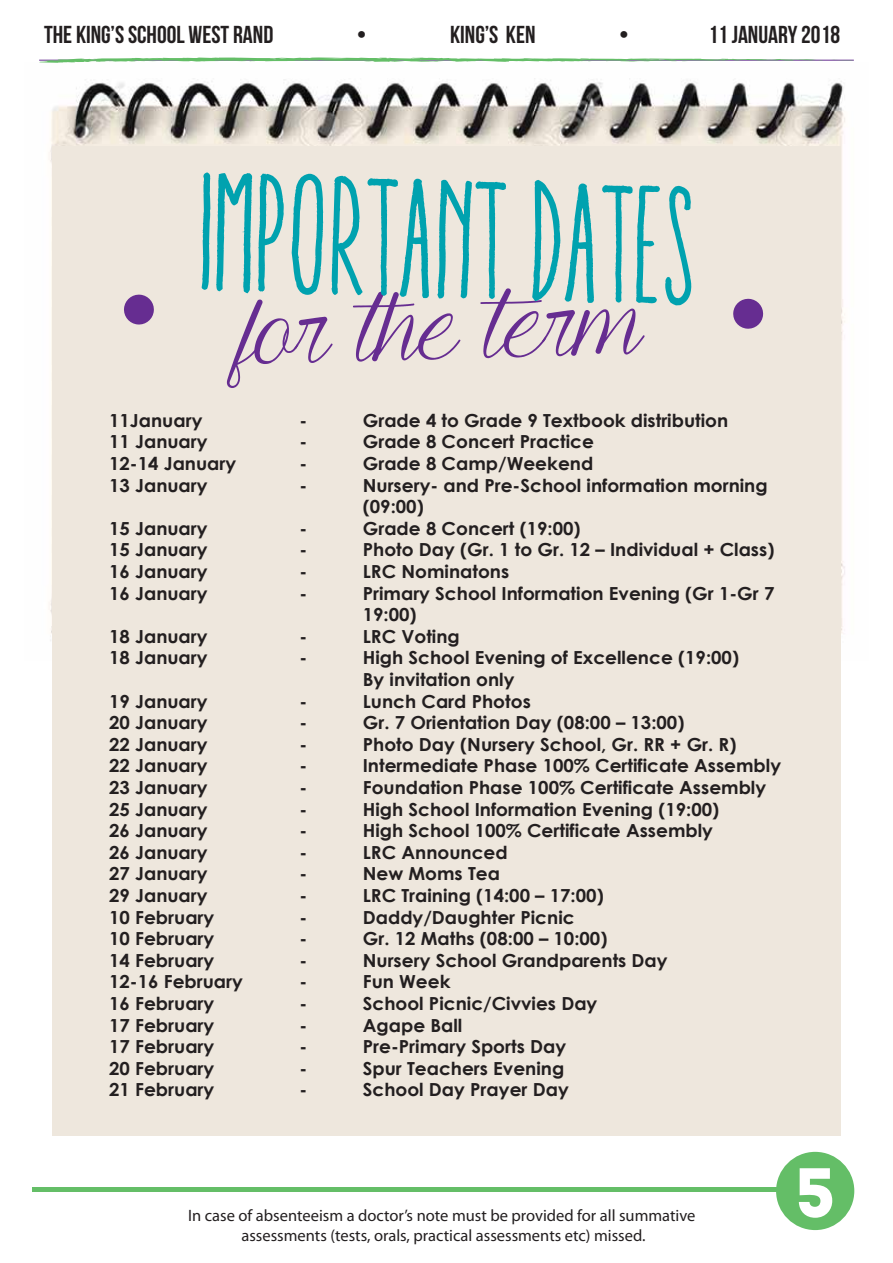
<style>
.page{position:relative;width:893px;height:1263px;background:#fff}
.page>*{position:absolute;margin:0;border:0;box-sizing:border-box;transform-origin:0 0}
.t1{font:69.3px "Intro";color:#fff}
.t2{font:24.45px "Bebas Neue";color:#231f20}
.t3{font:700 18px/21.6px "Century Gothic";color:#231f20}
.t4{font:16.5px/19.8px "Myriad Pro";color:#231f20;text-align:center}
</style>
<div class="page">
<img style="left:49px;top:78px;width:796px;height:582px">
<div style="left:52px;top:146px;width:788px;height:990px;background:#eee7dd"></div>
<svg style="left:202px;top:172px;width:8px;height:118px"></svg>
<svg style="left:216px;top:173px;width:475px;height:215px"></svg>
<svg style="left:124px;top:294px;width:30px;height:31px"></svg>
<svg style="left:733px;top:298px;width:31px;height:31px"></svg>
<svg style="left:831px;top:59px;width:23px;height:2px"></svg>
<svg style="left:39px;top:57px;width:784px;height:6px"></svg>
<div style="left:776px;top:1152px;width:78px;height:78px;background:#64be67;border-radius:50%"></div>
<hr style="left:33px;top:1188px;width:751px;height:4px;background:#64be67">
<h2 class="t2" style="left:44px;top:21px;width:231px">THE KING’S SCHOOL WEST RAND</h2>
<h2 class="t2" style="left:357px;top:21px;width:11px">•</h2>
<h2 class="t2" style="left:450px;top:21px;width:87px">KING’S KEN</h2>
<h2 class="t2" style="left:619px;top:21px;width:11px">•</h2>
<h2 class="t2" style="left:708px;top:21px;width:133px">11 JANUARY 2018</h2>
<p class="t3" style="left:109px;top:409px;width:95px">11January</p>
<p class="t3" style="left:299px;top:409px;width:9px">-</p>
<p class="t3" style="left:363px;top:409px;width:367px">Grade 4 to Grade 9 Textbook distribution</p>
<p class="t3" style="left:109px;top:430px;width:100px">11 January</p>
<p class="t3" style="left:299px;top:430px;width:9px">-</p>
<p class="t3" style="left:363px;top:430px;width:233px">Grade 8 Concert Practice</p>
<p class="t3" style="left:109px;top:452px;width:129px">12-14 January</p>
<p class="t3" style="left:299px;top:452px;width:9px">-</p>
<p class="t3" style="left:363px;top:452px;width:232px">Grade 8 Camp/Weekend</p>
<p class="t3" style="left:109px;top:473px;width:100px">13 January</p>
<p class="t3" style="left:299px;top:473px;width:9px">-</p>
<p class="t3" style="left:363px;top:473px;width:406px">Nursery- and Pre-School information morning (09:00)</p>
<p class="t3" style="left:109px;top:517px;width:100px">15 January</p>
<p class="t3" style="left:299px;top:517px;width:9px">-</p>
<p class="t3" style="left:363px;top:517px;width:219px">Grade 8 Concert (19:00)</p>
<p class="t3" style="left:109px;top:538px;width:100px">15 January</p>
<p class="t3" style="left:299px;top:538px;width:9px">-</p>
<p class="t3" style="left:363px;top:538px;width:413px">Photo Day (Gr. 1 to Gr. 12 – Individual + Class)</p>
<p class="t3" style="left:109px;top:560px;width:100px">16 January</p>
<p class="t3" style="left:299px;top:560px;width:9px">-</p>
<p class="t3" style="left:363px;top:560px;width:148px">LRC Nominatons</p>
<p class="t3" style="left:109px;top:581px;width:100px">16 January</p>
<p class="t3" style="left:299px;top:581px;width:9px">-</p>
<p class="t3" style="left:363px;top:581px;width:413px">Primary School Information Evening (Gr 1-Gr 7<br>19:00)</p>
<p class="t3" style="left:109px;top:625px;width:100px">18 January</p>
<p class="t3" style="left:299px;top:625px;width:9px">-</p>
<p class="t3" style="left:363px;top:625px;width:99px">LRC Voting</p>
<p class="t3" style="left:109px;top:646px;width:100px">18 January</p>
<p class="t3" style="left:299px;top:646px;width:9px">-</p>
<p class="t3" style="left:363px;top:646px;width:378px">High School Evening of Excellence (19:00)<br>By invitation only</p>
<p class="t3" style="left:109px;top:689px;width:100px">19 January</p>
<p class="t3" style="left:299px;top:689px;width:9px">-</p>
<p class="t3" style="left:363px;top:689px;width:170px">Lunch Card Photos</p>
<p class="t3" style="left:109px;top:711px;width:100px">20 January</p>
<p class="t3" style="left:299px;top:711px;width:9px">-</p>
<p class="t3" style="left:363px;top:711px;width:323px">Gr. 7 Orientation Day (08:00 – 13:00)</p>
<p class="t3" style="left:109px;top:733px;width:100px">22 January</p>
<p class="t3" style="left:299px;top:733px;width:9px">-</p>
<p class="t3" style="left:363px;top:733px;width:375px">Photo Day (Nursery School, Gr. RR + Gr. R)</p>
<p class="t3" style="left:109px;top:754px;width:100px">22 January</p>
<p class="t3" style="left:299px;top:754px;width:9px">-</p>
<p class="t3" style="left:363px;top:754px;width:420px">Intermediate Phase 100% Certificate Assembly</p>
<p class="t3" style="left:109px;top:776px;width:100px">23 January</p>
<p class="t3" style="left:299px;top:776px;width:9px">-</p>
<p class="t3" style="left:363px;top:776px;width:405px">Foundation Phase 100% Certificate Assembly</p>
<p class="t3" style="left:109px;top:797px;width:100px">25 January</p>
<p class="t3" style="left:299px;top:797px;width:9px">-</p>
<p class="t3" style="left:363px;top:797px;width:358px">High School Information Evening (19:00)</p>
<p class="t3" style="left:109px;top:819px;width:100px">26 January</p>
<p class="t3" style="left:299px;top:819px;width:9px">-</p>
<p class="t3" style="left:363px;top:819px;width:352px">High School 100% Certificate Assembly</p>
<p class="t3" style="left:109px;top:841px;width:100px">26 January</p>
<p class="t3" style="left:299px;top:841px;width:9px">-</p>
<p class="t3" style="left:363px;top:841px;width:147px">LRC Announced</p>
<p class="t3" style="left:109px;top:862px;width:100px">27 January</p>
<p class="t3" style="left:299px;top:862px;width:9px">-</p>
<p class="t3" style="left:363px;top:862px;width:139px">New Moms Tea</p>
<p class="t3" style="left:109px;top:884px;width:100px">29 January</p>
<p class="t3" style="left:299px;top:884px;width:9px">-</p>
<p class="t3" style="left:363px;top:884px;width:242px">LRC Training (14:00 – 17:00)</p>
<p class="t3" style="left:109px;top:905px;width:107px">10 February</p>
<p class="t3" style="left:299px;top:905px;width:9px">-</p>
<p class="t3" style="left:363px;top:905px;width:213px">Daddy/Daughter Picnic</p>
<p class="t3" style="left:109px;top:927px;width:107px">10 February</p>
<p class="t3" style="left:299px;top:927px;width:9px">-</p>
<p class="t3" style="left:363px;top:927px;width:246px">Gr. 12 Maths (08:00 – 10:00)</p>
<p class="t3" style="left:109px;top:949px;width:107px">14 February</p>
<p class="t3" style="left:299px;top:949px;width:9px">-</p>
<p class="t3" style="left:363px;top:949px;width:306px">Nursery School Grandparents Day</p>
<p class="t3" style="left:109px;top:970px;width:135px">12-16 February</p>
<p class="t3" style="left:299px;top:970px;width:9px">-</p>
<p class="t3" style="left:363px;top:970px;width:89px">Fun Week</p>
<p class="t3" style="left:109px;top:992px;width:107px">16 February</p>
<p class="t3" style="left:299px;top:992px;width:9px">-</p>
<p class="t3" style="left:363px;top:992px;width:236px">School Picnic/Civvies Day</p>
<p class="t3" style="left:109px;top:1013px;width:107px">17 February</p>
<p class="t3" style="left:299px;top:1013px;width:9px">-</p>
<p class="t3" style="left:363px;top:1013px;width:101px">Agape Ball</p>
<p class="t3" style="left:109px;top:1035px;width:107px">17 February</p>
<p class="t3" style="left:299px;top:1035px;width:9px">-</p>
<p class="t3" style="left:363px;top:1035px;width:205px">Pre-Primary Sports Day</p>
<p class="t3" style="left:109px;top:1057px;width:107px">20 February</p>
<p class="t3" style="left:299px;top:1057px;width:9px">-</p>
<p class="t3" style="left:363px;top:1057px;width:203px">Spur Teachers Evening</p>
<p class="t3" style="left:109px;top:1078px;width:107px">21 February</p>
<p class="t3" style="left:299px;top:1078px;width:9px">-</p>
<p class="t3" style="left:363px;top:1078px;width:207px">School Day Prayer Day</p>
<p class="t4" style="left:188px;top:1205px;width:509px">In case of absenteeism a doctor’s note must be provided for all summative assessments (tests, orals, practical assessments etc) missed.</p>
<h1 class="t1" style="left:795px;top:1151px;width:42px">5</h1>
</div>
